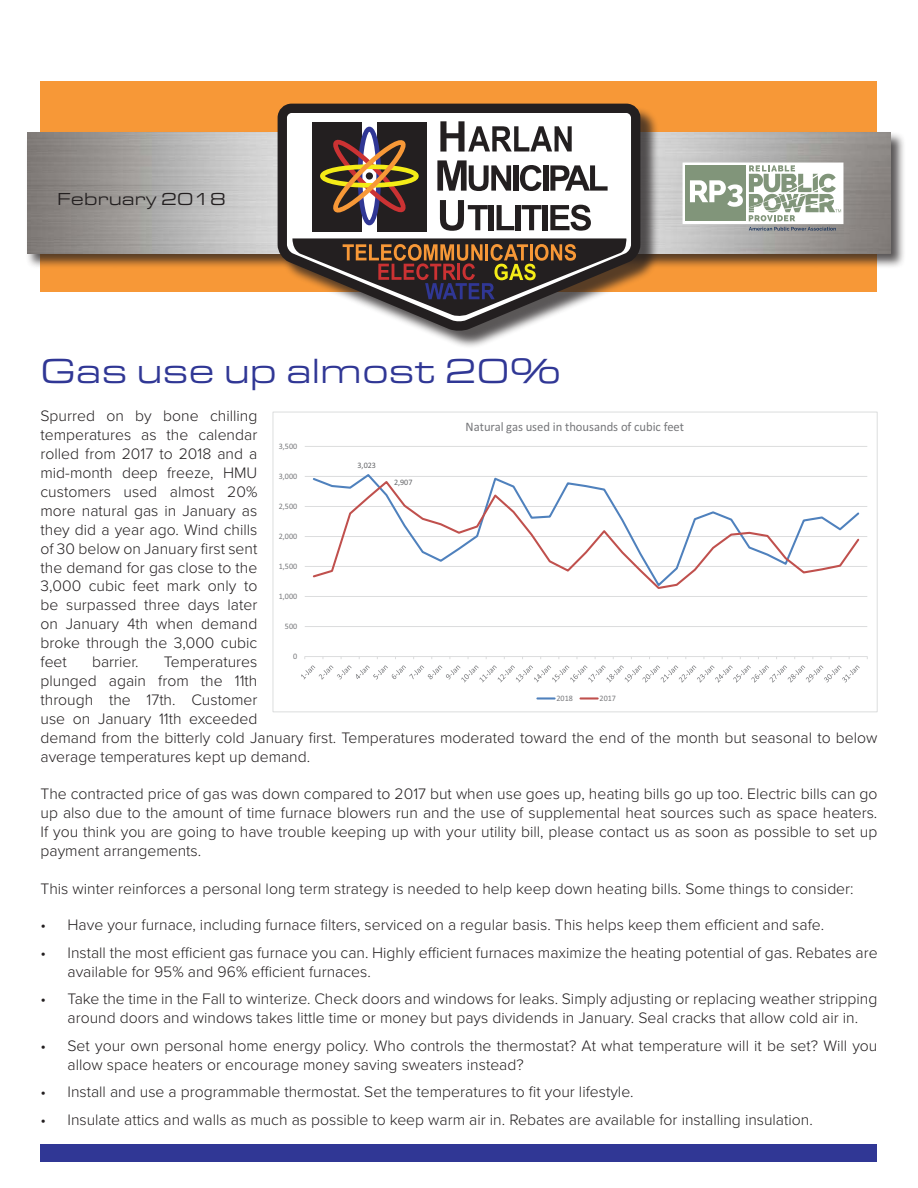
<style>
.page{position:relative;width:918px;height:1188px;background:#fff}
.page>*{position:absolute;margin:0;border:0;box-sizing:border-box;transform-origin:0 0}
.t1{font:36px "Eurostile Ext";color:#303795}
.t2{font:18px "Eurostile Ext";color:#231f20}
.t3{font:300 15.75px/18.9px "Proxima Nova";color:#231f20}
.t4{font:13.05px "Calibri";letter-spacing:-.005em;color:#77787b}
.t5{font:8.4px "Calibri";color:#77787b}
.t6{font:8.4px "Calibri";color:#636467}
</style>
<div class="page">
<div style="left:40px;top:81px;width:838px;height:211px;background:#f79837"></div>
<div style="left:26px;top:131px;width:880px;height:138px;background:#231f20;opacity:.75"></div>
<img style="left:27px;top:133px;width:864px;height:121px">
<div style="left:280px;top:106px;width:379px;height:243px;background:#231f20;opacity:.75"></div>
<svg style="left:273px;top:103px;width:372px;height:236px"></svg>
<svg style="left:292px;top:238px;width:335px;height:79px"></svg>
<svg style="left:440px;top:200px;width:48px;height:31px"></svg>
<div style="left:489px;top:205px;width:5px;height:25px;background:#231f20"></div>
<svg style="left:497px;top:205px;width:17px;height:25px"></svg>
<div style="left:516px;top:205px;width:5px;height:25px;background:#231f20"></div>
<svg style="left:522px;top:205px;width:20px;height:25px"></svg>
<div style="left:542px;top:205px;width:6px;height:25px;background:#231f20"></div>
<svg style="left:550px;top:205px;width:41px;height:26px"></svg>
<svg style="left:437px;top:160px;width:74px;height:31px"></svg>
<div style="left:513px;top:165px;width:5px;height:26px;background:#231f20"></div>
<svg style="left:520px;top:165px;width:22px;height:26px"></svg>
<div style="left:543px;top:165px;width:5px;height:26px;background:#231f20"></div>
<svg style="left:550px;top:165px;width:58px;height:26px"></svg>
<svg style="left:440px;top:121px;width:132px;height:31px"></svg>
<div style="left:312px;top:122px;width:49px;height:109px;background:#231f20"></div>
<div style="left:378px;top:122px;width:49px;height:109px;background:#231f20"></div>
<div style="left:358px;top:127px;width:23px;height:98px;border:5px solid #303795;border-radius:50%"></div>
<div style="left:320px;top:164px;width:99px;height:24px;border:5px solid #f4ec17;border-radius:50%"></div>
<svg style="left:326px;top:133px;width:83px;height:83px"></svg>
<div style="left:366px;top:172px;width:7px;height:8px;background:#231f20;border-radius:50%"></div>
<div style="left:40px;top:1145px;width:838px;height:17px;background:#303795"></div>
<svg style="left:683px;top:163px;width:160px;height:61px"></svg>
<svg style="left:749px;top:165px;width:92px;height:56px"></svg>
<div style="left:685px;top:165px;width:61px;height:56px;background:#81957a"></div>
<svg style="left:690px;top:180px;width:53px;height:27px"></svg>
<svg style="left:749px;top:227px;width:87px;height:4px"></svg>
<hr style="left:305px;top:626px;width:562px;height:1px;background:#dcddde">
<hr style="left:305px;top:596px;width:562px;height:1px;background:#dcddde">
<hr style="left:305px;top:566px;width:562px;height:1px;background:#dcddde">
<hr style="left:305px;top:536px;width:562px;height:1px;background:#dcddde">
<hr style="left:305px;top:506px;width:562px;height:1px;background:#dcddde">
<hr style="left:305px;top:476px;width:562px;height:1px;background:#dcddde">
<hr style="left:305px;top:446px;width:562px;height:1px;background:#dcddde">
<hr style="left:305px;top:656px;width:562px;height:1px;background:#dcddde">
<svg style="left:312px;top:479px;width:548px;height:110px"></svg>
<svg style="left:301px;top:666px;width:559px;height:17px"></svg>
<hr style="left:537px;top:697px;width:18px;height:3px;background:#4f81bd">
<hr style="left:580px;top:697px;width:18px;height:3px;background:#c0504d">
<p class="t2" style="left:57px;top:188px;width:171px">February 2018</p>
<p class="t1" style="left:40px;top:347px;width:522px">Gas use up almost 20%</p>
<p class="t3" style="left:40px;top:406px;width:218px;text-align:justify">Spurred on by bone chilling temperatures as the calendar rolled from 2017 to 2018 and a mid-month deep freeze, HMU customers used almost 20% more natural gas in January as they did a year ago. Wind chills of 30 below on January first sent the demand for gas close to the 3,000 cubic feet mark only to be surpassed three days later on January 4th when demand broke through the 3,000 cubic feet</p>
<p class="t4" style="left:466px;top:418px;width:220px">Natural gas used in thousands of cubic feet</p>
<p class="t5" style="left:279px;top:440px;width:20px">3,500</p>
<p class="t6" style="left:358px;top:460px;width:20px">3,023</p>
<p class="t5" style="left:279px;top:470px;width:20px">3,000</p>
<p class="t6" style="left:394px;top:476px;width:20px">2,907</p>
<p class="t5" style="left:279px;top:500px;width:20px">2,500</p>
<p class="t5" style="left:279px;top:530px;width:20px">2,000</p>
<p class="t5" style="left:279px;top:560px;width:20px">1,500</p>
<p class="t5" style="left:279px;top:590px;width:20px">1,000</p>
<p class="t5" style="left:285px;top:620px;width:14px">500</p>
<p class="t5" style="left:293px;top:650px;width:6px">0</p>
<p class="t3" style="left:40px;top:651px;width:839px;text-indent:123px">Temperatures<br>plunged again from the 11th<br>through the 17th. Customer<br>use on January 11th exceeded<br>demand from the bitterly cold January first. Temperatures moderated toward the end of the month but seasonal to below average temperatures kept up demand.</p>
<p class="t3" style="left:40px;top:784px;width:839px;text-align:justify">The contracted price of gas was down compared to 2017 but when use goes up, heating bills go up too. Electric bills can go up also due to the amount of time furnace blowers run and the use of supplemental heat sources such as space heaters.<br>If you think you are going to have trouble keeping up with your utility bill, please contact us as soon as possible to set up payment arrangements.</p>
<p class="t3" style="left:40px;top:878px;width:815px">This winter reinforces a personal long term strategy is needed to help keep down heating bills. Some things to consider:</p>
<p class="t3" style="left:40px;top:915px;width:785px">• Have your furnace, including furnace filters, serviced on a regular basis. This helps keep them efficient and safe.</p>
<p class="t3" style="left:68px;top:942px;width:812px;text-indent:-27px">• Install the most efficient gas furnace you can. Highly efficient furnaces maximize the heating potential of gas. Rebates are available for 95% and 96% efficient furnaces.</p>
<p class="t3" style="left:40px;top:989px;width:838px;text-align:center">• Take the time in the Fall to winterize. Check doors and windows for leaks. Simply adjusting or replacing weather stripping around doors and windows takes little time or money but pays dividends in January. Seal cracks that allow cold air in.</p>
<p class="t3" style="left:68px;top:1035px;width:811px;text-indent:-27px">• Set your own personal home energy policy. Who controls the thermostat? At what temperature will it be set? Will you allow space heaters or encourage money saving sweaters instead?</p>
<p class="t3" style="left:40px;top:1082px;width:595px">• Install and use a programmable thermostat. Set the temperatures to fit your lifestyle.</p>
<p class="t3" style="left:40px;top:1109px;width:774px">• Insulate attics and walls as much as possible to keep warm air in. Rebates are available for installing insulation.</p>
<p class="t3" style="left:92px;top:651px;width:48px">barrier.</p>
<p class="t5" style="left:557px;top:692px;width:18px">2018</p>
<p class="t5" style="left:600px;top:692px;width:18px">2017</p>
</div>
